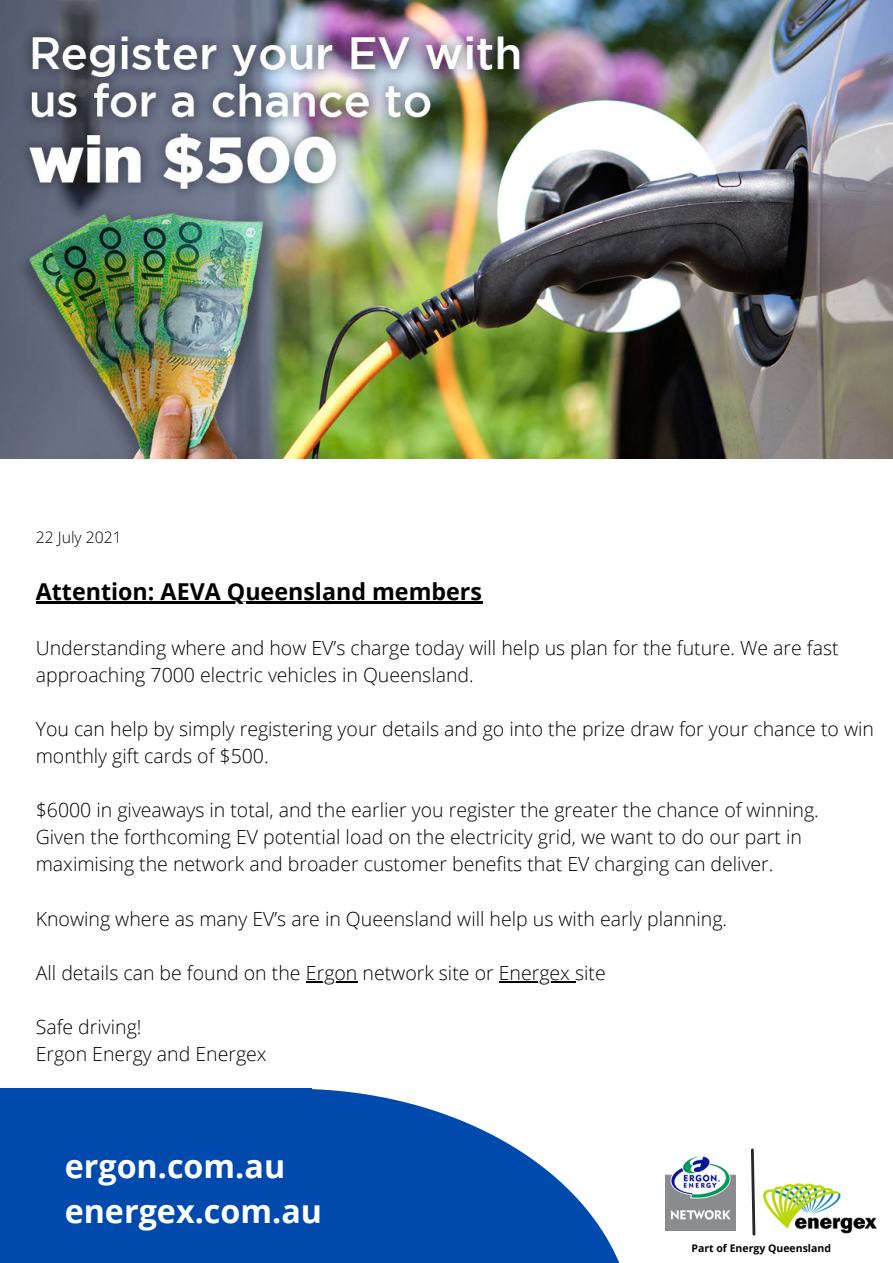
<style>
.page{position:relative;width:893px;height:1263px;background:#fff}
.page>*{position:absolute;margin:0;border:0;box-sizing:border-box;transform-origin:0 0}
.t1{font:700 32.25px "Open Sans";color:#fefefe}
.t2{font:700 23.25px "Open Sans";color:#000}
.t3{font:300 19.5px/27px "Open Sans";color:#000}
.t4{font:300 15.75px "Open Sans";color:#000}
.t5{font:700 10.5px "Open Sans";color:#000}
</style>
<div class="page">
<svg style="left:0;top:1089px;width:620px;height:174px;background:#2363b8"></svg>
<img style="left:762px;top:1183px;width:115px;height:51px">
<img style="left:665px;top:1156px;width:70px;height:74px">
<svg style="left:751px;top:1148px;width:5px;height:88px"></svg>
<hr style="left:36px;top:602px;width:125px;height:2px;background:#000">
<hr style="left:161px;top:602px;width:321px;height:2px;background:#000">
<hr style="left:306px;top:981px;width:51px;height:1px;background:#000">
<hr style="left:499px;top:981px;width:76px;height:1px;background:#000">
<img style="left:0;top:0;width:893px;height:458px">
<p class="t4" style="left:36px;top:526px;width:87px">22 July 2021</p>
<p class="t2" style="left:36px;top:575px;width:448px">Attention: AEVA Queensland members</p>
<p class="t3" style="left:36px;top:634px;width:804px">Understanding where and how EV’s charge today will help us plan for the future. We are fast approaching 7000 electric vehicles in Queensland.</p>
<p class="t3" style="left:36px;top:715px;width:839px">You can help by simply registering your details and go into the prize draw for your chance to win monthly gift cards of $500.</p>
<p class="t3" style="left:36px;top:796px;width:784px">$6000 in giveaways in total, and the earlier you register the greater the chance of winning.</p>
<p class="t3" style="left:36px;top:823px;width:767px">Given the forthcoming EV potential load on the electricity grid, we want to do our part in maximising the network and broader customer benefits that EV charging can deliver.</p>
<p class="t3" style="left:36px;top:904px;width:693px">Knowing where as many EV’s are in Queensland will help us with early planning.</p>
<p class="t3" style="left:36px;top:958px;width:571px">All details can be found on the Ergon network site or Energex site</p>
<p class="t3" style="left:36px;top:1012px;width:107px">Safe driving!</p>
<p class="t3" style="left:36px;top:1039px;width:232px">Ergon Energy and Energex</p>
<p class="t1" style="left:65px;top:1144px;width:222px">ergon.com.au</p>
<p class="t1" style="left:65px;top:1189px;width:259px">energex.com.au</p>
<p class="t5" style="left:691px;top:1241px;width:141px">Part of Energy Queensland</p>
</div>
